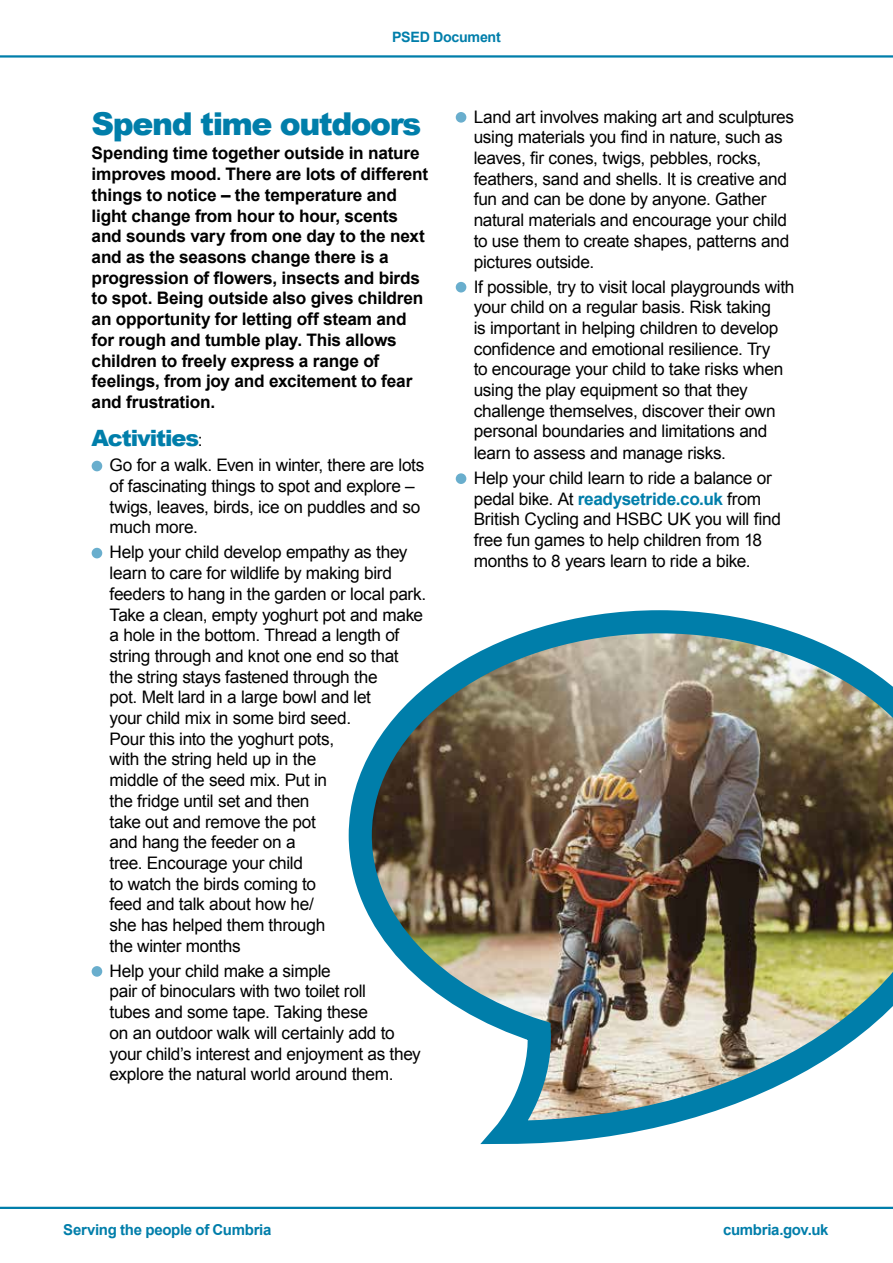
<style>
.page{position:relative;width:893px;height:1263px;background:#fff}
.page>*{position:absolute;margin:0;border:0;box-sizing:border-box;transform-origin:0 0}
.t1{font:900 31.5px "Arial";letter-spacing:-.045em;color:#007eaa}
.t2{font:900 22.5px "Arial";letter-spacing:-.05em;color:#007eaa}
.t3{font:17.25px/20.7px "Arial";letter-spacing:-.02em;color:#000}
.t4{font:700 17.25px/20.7px "Arial";letter-spacing:-.015em;color:#000}
.t5{font:700 15px "Arial";letter-spacing:-.02em;color:#007eaa}
.t6{font:700 14.25px "Arial";letter-spacing:-.02em;color:#007eaa}
.s1{font-weight:400;font-size:17.25px;color:#000}
.s2{font-weight:700;color:#007eaa}
</style>
<div class="page">
<div style="left:92px;top:461px;width:10px;height:10px;background:#69aecd;border-radius:50%"></div>
<div style="left:92px;top:548px;width:10px;height:10px;background:#69aecd;border-radius:50%"></div>
<div style="left:92px;top:966px;width:10px;height:11px;background:#69aecd;border-radius:50%"></div>
<div style="left:456px;top:112px;width:10px;height:11px;background:#69aecd;border-radius:50%"></div>
<div style="left:456px;top:282px;width:10px;height:10px;background:#69aecd;border-radius:50%"></div>
<div style="left:456px;top:473px;width:10px;height:11px;background:#69aecd;border-radius:50%"></div>
<hr style="left:0;top:1207px;width:893px;height:2px;background:#007eaa">
<hr style="left:0;top:55px;width:893px;height:3px;background:#007eaa">
<img style="left:348px;top:610px;width:545px;height:535px">
<p class="t6" style="left:392px;top:28px;width:110px">PSED Document</p>
<h1 class="t1" style="left:92px;top:100px;width:331px">Spend time outdoors</h1>
<p class="t4" style="left:92px;top:144px;width:338px">Spending time together outside in nature improves mood. There are lots of different things to notice – the temperature and light change from hour to hour, scents and sounds vary from one day to the next and as the seasons change there is a progression of flowers, insects and birds to spot. Being outside also gives children an opportunity for letting off steam and for rough and tumble play. This allows children to freely express a range of feelings, from joy and excitement to fear and frustration.</p>
<h2 class="t2" style="left:92px;top:422px;width:112px">Activities<span class="s1">:</span></h2>
<p class="t3" style="left:110px;top:455px;width:316px">Go for a walk. Even in winter, there are lots of fascinating things to spot and explore – twigs, leaves, birds, ice on puddles and so much more.</p>
<p class="t3" style="left:110px;top:542px;width:318px">Help your child develop empathy as they learn to care for wildlife by making bird feeders to hang in the garden or local park.<br>Take a clean, empty yoghurt pot and make a hole in the bottom. Thread a length of string through and knot one end so that the string stays fastened through the<br>pot. Melt lard in a large bowl and let<br>your child mix in some bird seed.<br>Pour this into the yoghurt pots,<br>with the string held up in the<br>middle of the seed mix. Put in<br>the fridge until set and then<br>take out and remove the pot<br>and hang the feeder on a<br>tree. Encourage your child<br>to watch the birds coming to<br>feed and talk about how he/<br>she has helped them through<br>the winter months</p>
<p class="t3" style="left:110px;top:960px;width:313px">Help your child make a simple<br>pair of binoculars with two toilet roll<br>tubes and some tape. Taking these<br>on an outdoor walk will certainly add to your child’s interest and enjoyment as they explore the natural world around them.</p>
<p class="t3" style="left:474px;top:106px;width:322px">Land art involves making art and sculptures using materials you find in nature, such as leaves, fir cones, twigs, pebbles, rocks, feathers, sand and shells. It is creative and fun and can be done by anyone. Gather natural materials and encourage your child to use them to create shapes, patterns and pictures outside.</p>
<p class="t3" style="left:474px;top:276px;width:322px">If possible, try to visit local playgrounds with your child on a regular basis. Risk taking<br>is important in helping children to develop confidence and emotional resilience. Try<br>to encourage your child to take risks when using the play equipment so that they challenge themselves, discover their own personal boundaries and limitations and learn to assess and manage risks.</p>
<p class="t3" style="left:474px;top:468px;width:309px">Help your child learn to ride a balance or pedal bike. At <span class="s2">readysetride.co.uk</span> from British Cycling and HSBC UK you will find free fun games to help children from 18 months to 8 years learn to ride a bike.</p>
<p class="t5" style="left:63px;top:1220px;width:210px">Serving the people of Cumbria</p>
<p class="t5" style="left:723px;top:1220px;width:107px">cumbria.gov.uk</p>
</div>
